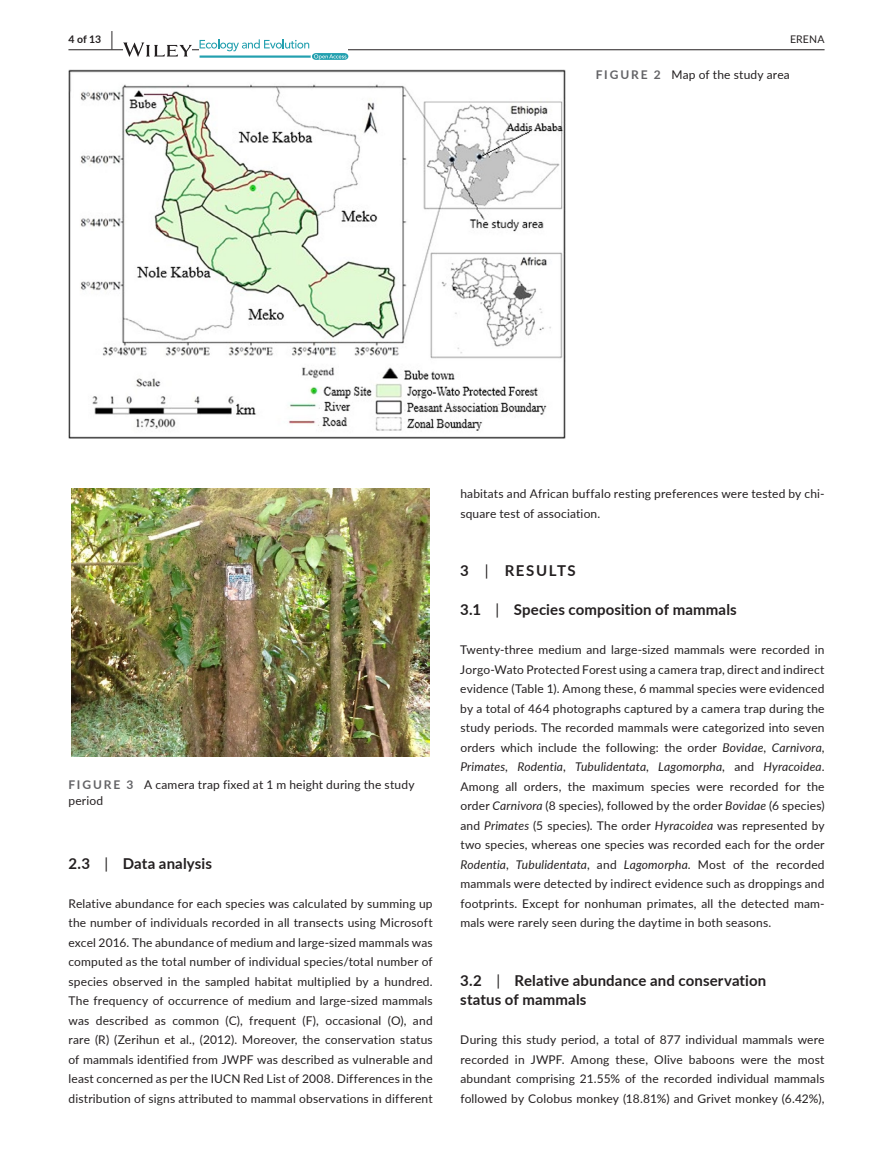
<style>
.page{position:relative;width:893px;height:1174px;background:#fff}
.page>*{position:absolute;margin:0;border:0;box-sizing:border-box;transform-origin:0 0}
.t1{font:700 15px/19.5px "Lato";letter-spacing:.01em;color:#231f20}
.t2{font:700 15px "Lato";letter-spacing:.105em;color:#231f20}
.t3{font:12px/19.5px "Lato";letter-spacing:.015em;color:#231f20;text-align:justify}
.t4{font:700 10.5px "Lato";color:#231f20}
.t5{font:10.5px "Lato";letter-spacing:.015em;color:#231f20}
.s1{font-size:19.5px}
.s2{font-weight:700;color:#636366}
.s3{font-weight:400}
.s4{font-style:italic}
</style>
<div class="page">
<hr style="left:68px;top:49px;width:756px;height:1px;background:#231f20">
<svg style="left:123px;top:42px;width:69px;height:15px"></svg>
<svg style="left:200px;top:39px;width:148px;height:21px"></svg>
<img style="left:68px;top:69px;width:498px;height:370px">
<div style="left:68px;top:488px;width:365px;height:268px;background:linear-gradient(to bottom,#fff,#fff)"></div>
<img style="left:72px;top:488px;width:357px;height:268px">
<p class="t4" style="left:68px;top:31px;width:46px">4 of 13 <span class="s1">|</span></p>
<p class="t5" style="left:790px;top:31px;width:36px">ERENA</p>
<p class="t3" style="left:596px;top:64px;width:196px"><span class="s2">FIGURE 2</span> Map of the study area</p>
<p class="t3" style="left:68px;top:775px;width:348px;line-height:16.5px"><span class="s2">FIGURE 3</span> A camera trap fixed at 1 m height during the study period</p>
<p class="t1" style="left:68px;top:853px;width:145px">2.3 <span class="s3">|</span> Data analysis</p>
<p class="t3" style="left:68px;top:893px;width:366px">Relative abundance for each species was calculated by summing up the number of individuals recorded in all transects using Microsoft excel 2016. The abundance of medium and large-sized mammals was computed as the total number of individual species/total number of species observed in the sampled habitat multiplied by a hundred.<br>The frequency of occurrence of medium and large-sized mammals was described as common (C), frequent (F), occasional (O), and rare (R) (Zerihun et al., (2012). Moreover, the conservation status of mammals identified from JWPF was described as vulnerable and least concerned as per the IUCN Red List of 2008. Differences in the distribution of signs attributed to mammal observations in different</p>
<p class="t3" style="left:460px;top:483px;width:366px">habitats and African buffalo resting preferences were tested by chi&shy;square test of association.</p>
<p class="t2" style="left:460px;top:560px;width:117px">3 <span class="s3">|</span> RESULTS</p>
<p class="t1" style="left:460px;top:599px;width:278px">3.1 <span class="s3">|</span> Species composition of mammals</p>
<p class="t3" style="left:460px;top:639px;width:366px">Twenty-three medium and large-sized mammals were recorded in Jorgo-Wato Protected Forest using a camera trap, direct and indirect evidence (Table 1). Among these, 6 mammal species were evidenced by a total of 464 photographs captured by a camera trap during the study periods. The recorded mammals were categorized into seven orders which include the following: the order <span class="s4">Bovidae</span>, <span class="s4">Carnivora</span>, <span class="s4">Primates</span>, <span class="s4">Rodentia</span>, <span class="s4">Tubulidentata</span>, <span class="s4">Lagomorpha</span>, and <span class="s4">Hyracoidea</span>.<br>Among all orders, the maximum species were recorded for the order <span class="s4">Carnivora</span> (8 species), followed by the order <span class="s4">Bovidae</span> (6 species) and <span class="s4">Primates</span> (5 species). The order <span class="s4">Hyracoidea</span> was represented by two species, whereas one species was recorded each for the order <span class="s4">Rodentia</span>, <span class="s4">Tubulidentata</span>, and <span class="s4">Lagomorpha</span>. Most of the recorded mammals were detected by indirect evidence such as droppings and footprints. Except for nonhuman primates, all the detected mam&shy;mals were rarely seen during the daytime in both seasons.</p>
<p class="t1" style="left:460px;top:970px;width:307px">3.2 <span class="s3">|</span> Relative abundance and conservation status of mammals</p>
<p class="t3" style="left:460px;top:1029px;width:366px">During this study period, a total of 877 individual mammals were recorded in JWPF. Among these, Olive baboons were the most abundant comprising 21.55% of the recorded individual mammals followed by Colobus monkey (18.81%) and Grivet monkey (6.42%),</p>
</div>
